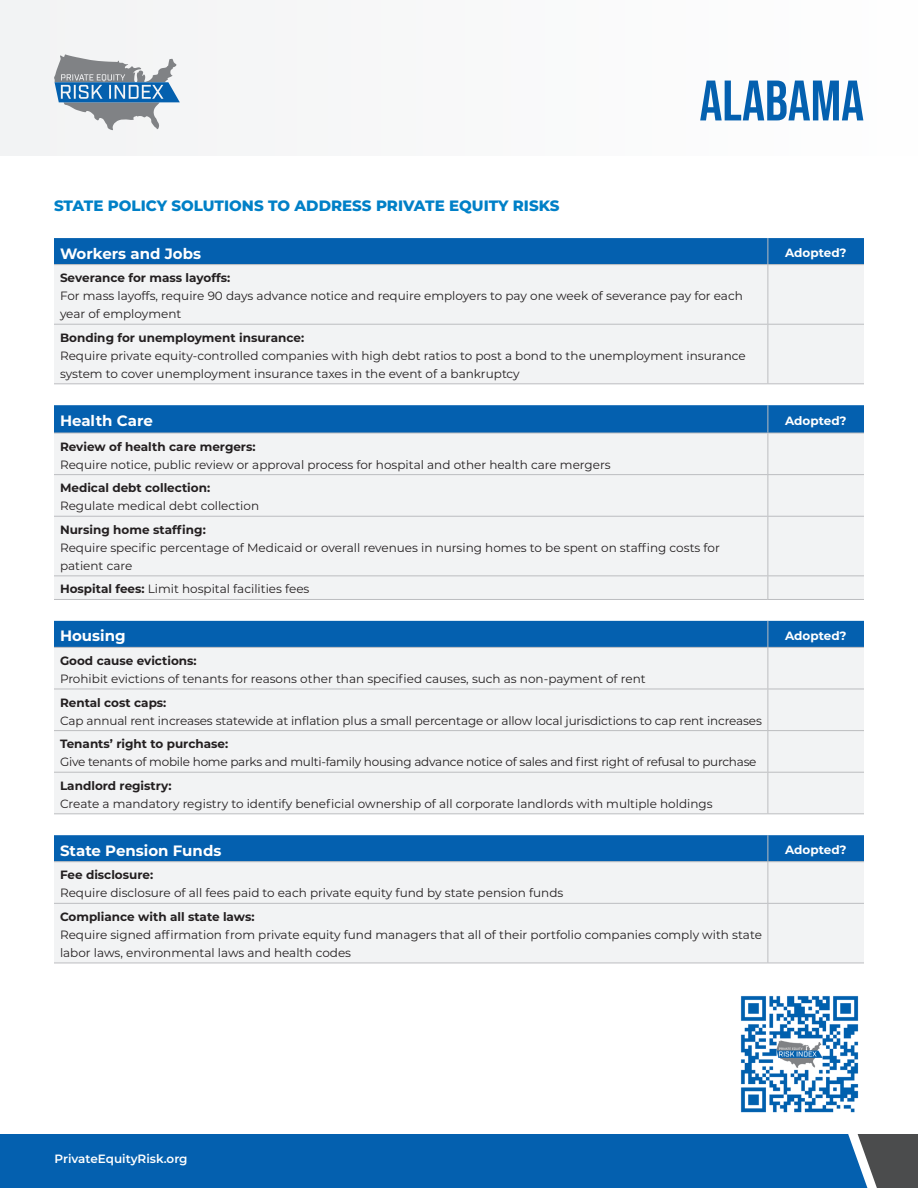
<style>
.page{position:relative;width:918px;height:1188px;background:#fff}
.page>*{position:absolute;margin:0;border:0;box-sizing:border-box;transform-origin:0 0}
.t1{font:700 57px "Bebas Neue Pro";color:#0460af}
.Body{font:700 15px "Montserrat";color:#fff}
.sub_head{font:800 15px "Montserrat";color:#0080c7}
.Body-2{font:12px/18px "Montserrat";color:#231f20}
.Body-3{font:700 12px "Montserrat";color:#231f20}
.Body-4{font:12px "Montserrat";letter-spacing:-.02em;color:#231f20}
.Body-5{font:700 12px "Montserrat";color:#fff}
.Body-6{font:600 12px "Montserrat";color:#fff}
.s1{font-weight:700}
</style>
<div class="page">
<div style="left:0;top:0;width:918px;height:156px;background:#f2f3f4"></div>
<svg style="left:54px;top:54px;width:126px;height:76px"></svg>
<div style="left:867px;top:1134px;width:51px;height:54px;background:#4b4c4d"></div>
<div style="left:0;top:1134px;width:867px;height:54px;background:#0460af"></div>
<div style="left:54px;top:265px;width:810px;height:118px;background:#f2f3f4"></div>
<div style="left:54px;top:238px;width:810px;height:26px;background:#0460af"></div>
<hr style="left:54px;top:264px;width:714px;height:1px;background:#bcbdc0">
<hr style="left:768px;top:264px;width:96px;height:1px;background:#bcbdc0">
<hr style="left:768px;top:265px;width:1px;height:59px;background:#bcbdc0">
<hr style="left:54px;top:324px;width:714px;height:1px;background:#bcbdc0">
<hr style="left:768px;top:324px;width:96px;height:1px;background:#bcbdc0">
<hr style="left:768px;top:325px;width:1px;height:58px;background:#bcbdc0">
<hr style="left:54px;top:383px;width:714px;height:1px;background:#bcbdc0">
<hr style="left:768px;top:383px;width:96px;height:1px;background:#bcbdc0">
<div style="left:54px;top:434px;width:810px;height:165px;background:#f2f3f4"></div>
<svg style="left:54px;top:405px;width:810px;height:28px;background:#0962af"></svg>
<hr style="left:54px;top:433px;width:714px;height:1px;background:#bcbdc0">
<hr style="left:768px;top:433px;width:96px;height:1px;background:#bcbdc0">
<hr style="left:768px;top:433px;width:1px;height:41px;background:#bcbdc0">
<hr style="left:54px;top:474px;width:714px;height:1px;background:#bcbdc0">
<hr style="left:768px;top:474px;width:96px;height:1px;background:#bcbdc0">
<hr style="left:768px;top:475px;width:1px;height:41px;background:#bcbdc0">
<hr style="left:54px;top:516px;width:714px;height:1px;background:#bcbdc0">
<hr style="left:768px;top:516px;width:96px;height:1px;background:#bcbdc0">
<hr style="left:768px;top:517px;width:1px;height:58px;background:#bcbdc0">
<hr style="left:54px;top:575px;width:714px;height:1px;background:#bcbdc0">
<hr style="left:768px;top:575px;width:96px;height:1px;background:#bcbdc0">
<svg style="left:768px;top:576px;width:1px;height:23px"></svg>
<hr style="left:54px;top:599px;width:714px;height:1px;background:#bcbdc0">
<hr style="left:768px;top:599px;width:96px;height:1px;background:#bcbdc0">
<div style="left:54px;top:648px;width:810px;height:165px;background:#f2f3f4"></div>
<div style="left:54px;top:621px;width:810px;height:26px;background:#0460af"></div>
<hr style="left:54px;top:647px;width:714px;height:1px;background:#bcbdc0">
<hr style="left:768px;top:647px;width:96px;height:1px;background:#bcbdc0">
<hr style="left:768px;top:648px;width:1px;height:41px;background:#bcbdc0">
<hr style="left:54px;top:689px;width:714px;height:1px;background:#bcbdc0">
<hr style="left:768px;top:689px;width:96px;height:1px;background:#bcbdc0">
<hr style="left:768px;top:689px;width:1px;height:41px;background:#bcbdc0">
<hr style="left:54px;top:730px;width:714px;height:1px;background:#bcbdc0">
<hr style="left:768px;top:730px;width:96px;height:1px;background:#bcbdc0">
<hr style="left:768px;top:731px;width:1px;height:41px;background:#bcbdc0">
<hr style="left:54px;top:772px;width:714px;height:1px;background:#bcbdc0">
<hr style="left:768px;top:772px;width:96px;height:1px;background:#bcbdc0">
<hr style="left:768px;top:773px;width:1px;height:40px;background:#bcbdc0">
<hr style="left:54px;top:813px;width:714px;height:1px;background:#bcbdc0">
<hr style="left:768px;top:813px;width:96px;height:1px;background:#bcbdc0">
<div style="left:54px;top:862px;width:810px;height:101px;background:#f2f3f4"></div>
<div style="left:54px;top:835px;width:810px;height:26px;background:#0460af"></div>
<hr style="left:54px;top:861px;width:714px;height:1px;background:#bcbdc0">
<hr style="left:768px;top:861px;width:96px;height:1px;background:#bcbdc0">
<hr style="left:768px;top:862px;width:1px;height:41px;background:#bcbdc0">
<hr style="left:54px;top:903px;width:714px;height:1px;background:#bcbdc0">
<hr style="left:768px;top:903px;width:96px;height:1px;background:#bcbdc0">
<hr style="left:768px;top:904px;width:1px;height:59px;background:#bcbdc0">
<hr style="left:54px;top:963px;width:714px;height:1px;background:#bcbdc0">
<hr style="left:768px;top:963px;width:96px;height:1px;background:#bcbdc0">
<img style="left:740px;top:996px;width:119px;height:117px">
<p class="t1" style="left:700px;top:68px;width:166px">ALABAMA</p>
<p class="sub_head" style="left:54px;top:195px;width:507px">STATE POLICY SOLUTIONS TO ADDRESS PRIVATE EQUITY RISKS</p>
<p class="Body" style="left:60px;top:242px;width:143px">Workers and Jobs</p>
<p class="Body-5" style="left:785px;top:244px;width:63px">Adopted?</p>
<p class="Body-3" style="left:60px;top:269px;width:172px">Severance for mass layoffs:</p>
<p class="Body-2" style="left:60px;top:287px;width:684px">For mass layoffs, require 90 days advance notice and require employers to pay one week of severance pay for each year of employment</p>
<p class="Body-3" style="left:60px;top:329px;width:246px">Bonding for unemployment insurance:</p>
<p class="Body-2" style="left:60px;top:346px;width:687px">Require private equity-controlled companies with high debt ratios to post a bond to the unemployment insurance system to cover unemployment insurance taxes in the event of a bankruptcy</p>
<p class="Body" style="left:60px;top:410px;width:94px">Health Care</p>
<p class="Body-5" style="left:785px;top:412px;width:63px">Adopted?</p>
<p class="Body-3" style="left:60px;top:438px;width:197px">Review of health care mergers:</p>
<p class="Body-2" style="left:60px;top:455px;width:552px">Require notice, public review or approval process for hospital and other health care mergers</p>
<p class="Body-3" style="left:60px;top:479px;width:152px">Medical debt collection:</p>
<p class="Body-2" style="left:60px;top:497px;width:201px">Regulate medical debt collection</p>
<p class="Body-3" style="left:60px;top:521px;width:147px">Nursing home staffing:</p>
<p class="Body-2" style="left:60px;top:538px;width:661px">Require specific percentage of Medicaid or overall revenues in nursing homes to be spent on staffing costs for patient care</p>
<p class="Body-2" style="left:60px;top:580px;width:251px"><span class="s1">Hospital fees:</span> Limit hospital facilities fees</p>
<p class="Body" style="left:60px;top:625px;width:67px">Housing</p>
<p class="Body-5" style="left:785px;top:627px;width:63px">Adopted?</p>
<p class="Body-3" style="left:60px;top:652px;width:138px">Good cause evictions:</p>
<p class="Body-2" style="left:60px;top:669px;width:587px">Prohibit evictions of tenants for reasons other than specified causes, such as non-payment of rent</p>
<p class="Body-3" style="left:60px;top:694px;width:108px">Rental cost caps:</p>
<p class="Body-2" style="left:60px;top:711px;width:703px">Cap annual rent increases statewide at inflation plus a small percentage or allow local jurisdictions to cap rent increases</p>
<p class="Body-3" style="left:60px;top:735px;width:170px">Tenants’ right to purchase:</p>
<p class="Body-4" style="left:60px;top:754px;width:698px">Give tenants of mobile home parks and multi-family housing advance notice of sales and first right of refusal to purchase</p>
<p class="Body-3" style="left:60px;top:777px;width:113px">Landlord registry:</p>
<p class="Body-2" style="left:60px;top:794px;width:654px">Create a mandatory registry to identify beneficial ownership of all corporate landlords with multiple holdings</p>
<p class="Body" style="left:60px;top:840px;width:163px">State Pension Funds</p>
<p class="Body-5" style="left:785px;top:841px;width:63px">Adopted?</p>
<p class="Body-3" style="left:60px;top:866px;width:95px">Fee disclosure:</p>
<p class="Body-2" style="left:60px;top:884px;width:505px">Require disclosure of all fees paid to each private equity fund by state pension funds</p>
<p class="Body-3" style="left:60px;top:908px;width:196px">Compliance with all state laws:</p>
<p class="Body-2" style="left:60px;top:925px;width:703px">Require signed affirmation from private equity fund managers that all of their portfolio companies comply with state labor laws, environmental laws and health codes</p>
<p class="Body-6" style="left:55px;top:1150px;width:135px">PrivateEquityRisk.org</p>
</div>
